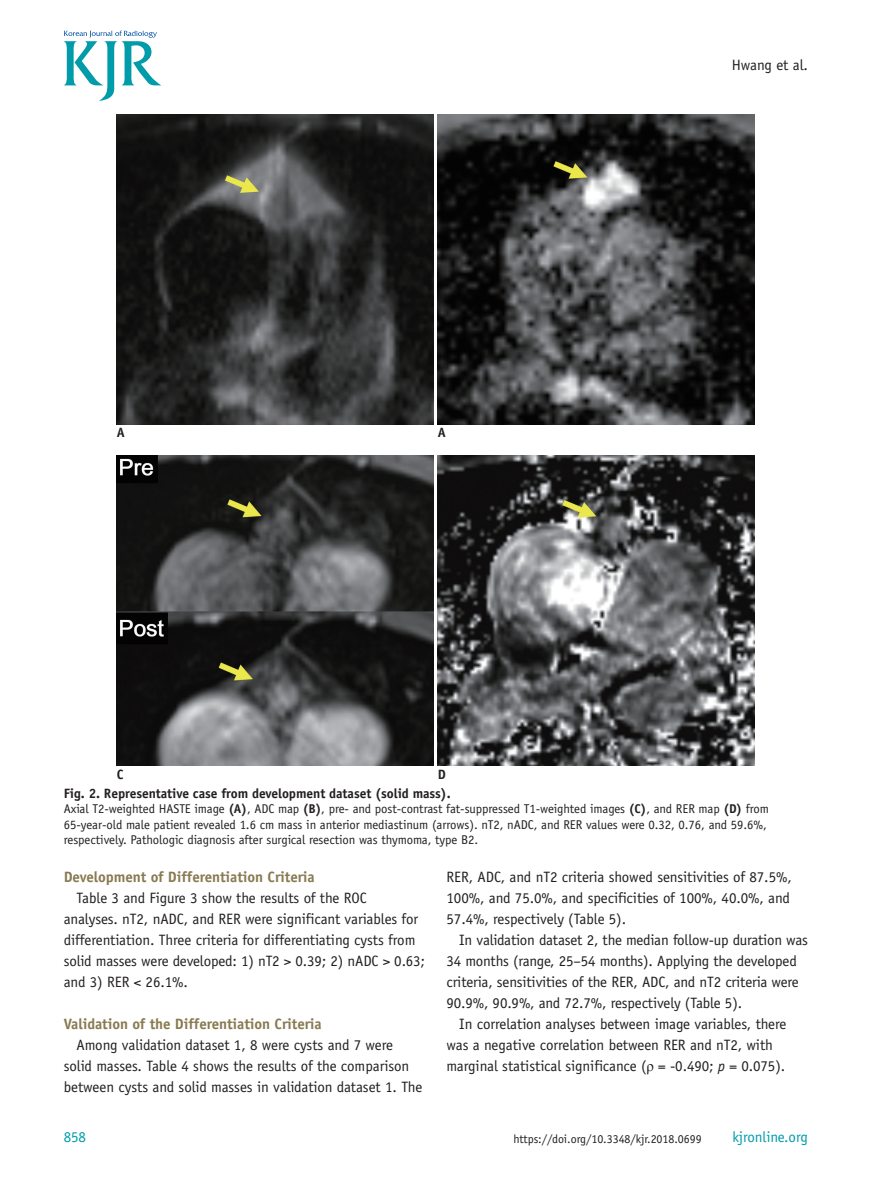
<style>
.page{position:relative;width:893px;height:1191px;background:#fff}
.page>*{position:absolute;margin:0;border:0;box-sizing:border-box;transform-origin:0 0}
.본문{font:15px/21px "Officina Sans Std";letter-spacing:-.005em;color:#231f20}
._1_제목{font:700 15px "Officina Sans Std";letter-spacing:-.005em;color:#887a51}
.t1{font:15px "Officina Sans Std";letter-spacing:-.005em;color:#009caa}
.그림제목{font:700 13.5px "Officina Sans Std";letter-spacing:-.005em;color:#231f20}
.그림제목1{font:12.75px/15.3px "Officina Sans Std";letter-spacing:-.005em;color:#231f20}
.t2{font:12px "Officina Sans Std";letter-spacing:-.005em;color:#231f20}
.s1{font-weight:700}
.s2{font-family:"Times New Roman"}
.s3{font-style:italic}
</style>
<div class="page">
<svg style="left:64px;top:31px;width:97px;height:70px"></svg>
<img style="left:117px;top:115px;width:317px;height:309px">
<img style="left:117px;top:456px;width:317px;height:309px">
<img style="left:438px;top:115px;width:317px;height:309px">
<img style="left:438px;top:456px;width:317px;height:309px">
<p class="그림제목" style="left:117px;top:424px;width:10px">A</p>
<p class="그림제목" style="left:117px;top:765px;width:8px">C</p>
<p class="그림제목" style="left:438px;top:424px;width:10px">A</p>
<p class="그림제목" style="left:438px;top:765px;width:10px">D</p>
<p class="본문" style="left:732px;top:54px;width:78px">Hwang et al.</p>
<p class="그림제목" style="left:64px;top:784px;width:389px">Fig. 2. Representative case from development dataset (solid mass).</p>
<p class="그림제목1" style="left:64px;top:801px;width:707px">Axial T2-weighted HASTE image <span class="s1">(A)</span>, ADC map <span class="s1">(B)</span>, pre- and post-contrast fat-suppressed T1-weighted images <span class="s1">(C)</span>, and RER map <span class="s1">(D)</span> from<br>65-year-old male patient revealed 1.6 cm mass in anterior mediastinum (arrows). nT2, nADC, and RER values were 0.32, 0.76, and 59.6%, respectively. Pathologic diagnosis after surgical resection was thymoma, type B2.</p>
<p class="_1_제목" style="left:64px;top:868px;width:253px">Development of Differentiation Criteria</p>
<p class="본문" style="left:64px;top:887px;width:363px;text-indent:13px">Table 3 and Figure 3 show the results of the ROC<br>analyses. nT2, nADC, and RER were significant variables for differentiation. Three criteria for differentiating cysts from solid masses were developed: 1) nT2 &gt; 0.39; 2) nADC &gt; 0.63; and 3) RER &lt; 26.1%.</p>
<p class="_1_제목" style="left:64px;top:1015px;width:260px">Validation of the Differentiation Criteria</p>
<p class="본문" style="left:64px;top:1034px;width:360px;text-indent:13px">Among validation dataset 1, 8 were cysts and 7 were solid masses. Table 4 shows the results of the comparison between cysts and solid masses in validation dataset 1. The</p>
<p class="t1" style="left:64px;top:1128px;width:24px">858</p>
<p class="본문" style="left:446px;top:866px;width:347px;text-align:justify">RER, ADC, and nT2 criteria showed sensitivities of 87.5%, 100%, and 75.0%, and specificities of 100%, 40.0%, and 57.4%, respectively (Table 5).</p>
<p class="본문" style="left:446px;top:929px;width:363px;text-indent:13px">In validation dataset 2, the median follow-up duration was 34 months (range, 25–54 months). Applying the developed criteria, sensitivities of the RER, ADC, and nT2 criteria were 90.9%, 90.9%, and 72.7%, respectively (Table 5).</p>
<p class="본문" style="left:446px;top:1013px;width:341px;text-indent:13px">In correlation analyses between image variables, there was a negative correlation between RER and nT2, with marginal statistical significance (<span class="s2">ρ</span> = -0.490; <span class="s3">p</span> = 0.075).</p>
<p class="t2" style="left:513px;top:1132px;width:190px">https://doi.org/10.3348/kjr.2018.0699</p>
<p class="t1" style="left:732px;top:1128px;width:77px">kjronline.org</p>
</div>
